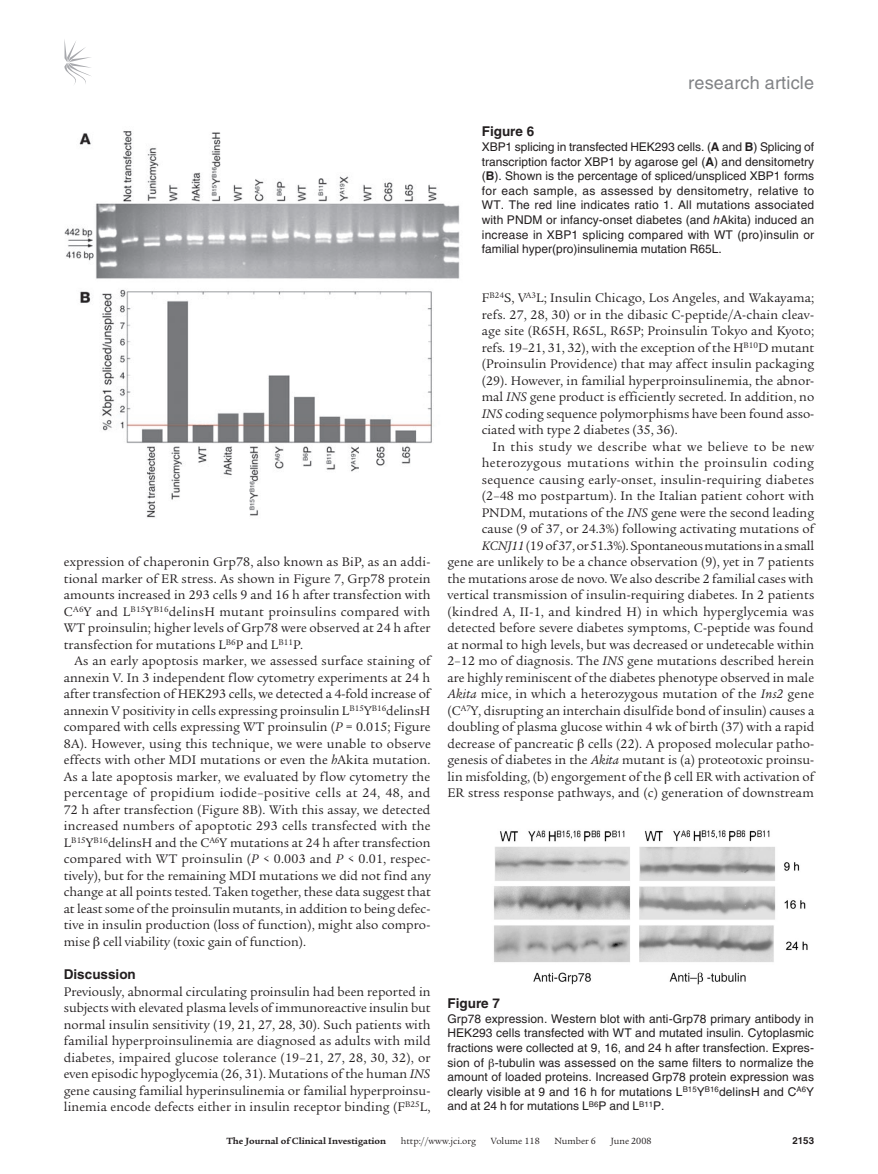
<style>
.page{position:relative;width:878px;height:1174px;background:#fff}
.page>*{position:absolute;margin:0;border:0;box-sizing:border-box;transform-origin:0 0}
.t1{font:18px "Helvetica LT Std";letter-spacing:.01em;color:#808285}
.t2{font:13.5px/16.5px "Legacy Serif Std";letter-spacing:.005em;color:#231f20;text-align:justify}
.t3{font:700 13.5px "Helvetica LT Std";color:#231f20}
.t4{font:12px/14.7px "Helvetica LT Std";color:#231f20;text-align:justify}
.t5{font:9.75px "Legacy Serif Std";color:#231f20}
.t6{font:700 9.75px "Legacy Serif Std";color:#231f20}
.t7{font:700 9.75px "Helvetica LT Std";color:#231f20}
.s1{font-style:italic}
.s2{font-weight:700}
</style>
<div class="page">
<svg style="left:64px;top:39px;width:27px;height:45px"></svg>
<img style="left:64px;top:131px;width:396px;height:387px">
<img style="left:493px;top:830px;width:315px;height:155px">
<h1 class="t1" style="left:688px;top:72px;width:127px">research article</h1>
<p class="t2" style="left:64px;top:554px;width:368px">expression of chaperonin Grp78, also known as BiP, as an addi&shy;tional marker of ER stress. As shown in Figure 7, Grp78 protein amounts increased in 293 cells 9 and 16 h after transfection with C<sup>A6</sup>Y and L<sup>B15</sup>Y<sup>B16</sup>delinsH mutant proinsulins compared with WT proinsulin; higher levels of Grp78 were observed at 24 h after transfection for mutations L<sup>B6</sup>P and L<sup>B11</sup>P.</p>
<p class="t2" style="left:64px;top:653px;width:368px;text-indent:11px">As an early apoptosis marker, we assessed surface staining of annexin V. In 3 independent flow cytometry experiments at 24 h after transfection of HEK293 cells, we detected a 4-fold increase of annexin V positivity in cells expressing proinsulin L<sup>B15</sup>Y<sup>B16</sup>delinsH compared with cells expressing WT proinsulin (<span class="s1">P</span> = 0.015; Figure 8A). However, using this technique, we were unable to observe effects with other MDI mutations or even the <span class="s1">h</span>Akita mutation.<br>As a late apoptosis marker, we evaluated by flow cytometry the percentage of propidium iodide–positive cells at 24, 48, and 72 h after transfection (Figure 8B). With this assay, we detected increased numbers of apoptotic 293 cells transfected with the L<sup>B15</sup>Y<sup>B16</sup>delinsH and the C<sup>A6</sup>Y mutations at 24 h after transfection compared with WT proinsulin (<span class="s1">P</span> &lt; 0.003 and <span class="s1">P</span> &lt; 0.01, respec&shy;tively), but for the remaining MDI mutations we did not find any change at all points tested. Taken together, these data suggest that at least some of the proinsulin mutants, in addition to being defec&shy;tive in insulin production (loss of function), might also compro&shy;mise cell viability (toxic gain of function).</p>
<p class="t3" style="left:64px;top:966px;width:74px">Discussion</p>
<p class="t2" style="left:64px;top:983px;width:368px">Previously, abnormal circulating proinsulin had been reported in subjects with elevated plasma levels of immunoreactive insulin but normal insulin sensitivity (19, 21, 27, 28, 30). Such patients with familial hyperproinsulinemia are diagnosed as adults with mild diabetes, impaired glucose tolerance (19–21, 27, 28, 30, 32), or even episodic hypoglycemia (26, 31). Mutations of the human <span class="s1">INS </span>gene causing familial hyperinsulinemia or familial hyperproinsu&shy;linemia encode defects either in insulin receptor binding (F<sup>B25</sup>L,</p>
<p class="t3" style="left:482px;top:123px;width:54px">Figure 6</p>
<p class="t4" style="left:482px;top:139px;width:334px">XBP1 splicing in transfected HEK293 cells. (<span class="s2">A</span> and <span class="s2">B</span>) Splicing of transcription factor XBP1 by agarose gel (<span class="s2">A</span>) and densitometry (<span class="s2">B</span>). Shown is the percentage of spliced/unspliced XBP1 forms for each sample, as assessed by densitometry, relative to WT. The red line indicates ratio 1. All mutations associated with PNDM or infancy-onset diabetes (and <span class="s1">h</span>Akita) induced an increase in XBP1 splicing compared with WT (pro)insulin or familial hyper(pro)insulinemia mutation R65L.</p>
<p class="t2" style="left:482px;top:290px;width:334px">F<sup>B24</sup>S, V<sup>A3</sup>L; Insulin Chicago, Los Angeles, and Wakayama; refs. 27, 28, 30) or in the dibasic C-peptide/A-chain cleav&shy;age site (R65H, R65L, R65P; Proinsulin Tokyo and Kyoto; refs. 19–21, 31, 32), with the exception of the H<sup>B10</sup>D mutant (Proinsulin Providence) that may affect insulin packaging (29). However, in familial hyperproinsulinemia, the abnor&shy;mal <span class="s1">INS</span> gene product is efficiently secreted. In addition, no <span class="s1">INS</span> coding sequence polymorphisms have been found asso&shy;ciated with type 2 diabetes (35, 36).</p>
<p class="t2" style="left:447px;top:438px;width:368px;text-align:right">In this study we describe what we believe to be new heterozygous mutations within the proinsulin coding sequence causing early-onset, insulin-requiring diabetes (2–48 mo postpartum). In the Italian patient cohort with PNDM, mutations of the <span class="s1">INS</span> gene were the second leading<br>cause (9 of 37, or 24.3%) following activating mutations of <span class="s1">KCNJ11</span> (19 of 37, or 51.3%). Spontaneous mutations in a small<br>gene are unlikely to be a chance observation (9), yet in 7 patients the mutations arose de novo. We also describe 2 familial cases with vertical transmission of insulin-requiring diabetes. In 2 patients (kindred A, II-1, and kindred H) in which hyperglycemia was detected before severe diabetes symptoms, C-peptide was found at normal to high levels, but was decreased or undetecable within 2–12 mo of diagnosis. The <span class="s1">INS</span> gene mutations described herein are highly reminiscent of the diabetes phenotype observed in male <span class="s1">Akita</span> mice, in which a heterozygous mutation of the <span class="s1">Ins2</span> gene (C<sup>A7</sup>Y, disrupting an interchain disulfide bond of insulin) causes a doubling of plasma glucose within 4 wk of birth (37) with a rapid decrease of pancreatic cells (22). A proposed molecular patho&shy;genesis of diabetes in the <span class="s1">Akita</span> mutant is (a) proteotoxic proinsu&shy;lin misfolding, (b) engorgement of the cell ER with activation of ER stress response pathways, and (c) generation of downstream</p>
<p class="t3" style="left:447px;top:995px;width:54px">Figure 7</p>
<p class="t4" style="left:447px;top:1011px;width:368px">Grp78 expression. Western blot with anti-Grp78 primary antibody in HEK293 cells transfected with WT and mutated insulin. Cytoplasmic fractions were collected at 9, 16, and 24 h after transfection. Expres&shy;sion of -tubulin was assessed on the same filters to normalize the amount of loaded proteins. Increased Grp78 protein expression was clearly visible at 9 and 16 h for mutations L<sup>B15</sup>Y<sup>B16</sup>delinsH and C<sup>A6</sup>Y and at 24 h for mutations L<sup>B6</sup>P and L<sup>B11</sup>P.</p>
<p class="t6" style="left:226px;top:1135px;width:161px">The Journal of Clinical Investigation</p>
<p class="t5" style="left:401px;top:1135px;width:77px">http://www.jci.org</p>
<p class="t5" style="left:490px;top:1135px;width:50px">Volume 118</p>
<p class="t5" style="left:554px;top:1135px;width:43px">Number 6</p>
<p class="t5" style="left:610px;top:1135px;width:42px">June 2008</p>
<p class="t7" style="left:792px;top:1134px;width:23px">2153</p>
</div>
